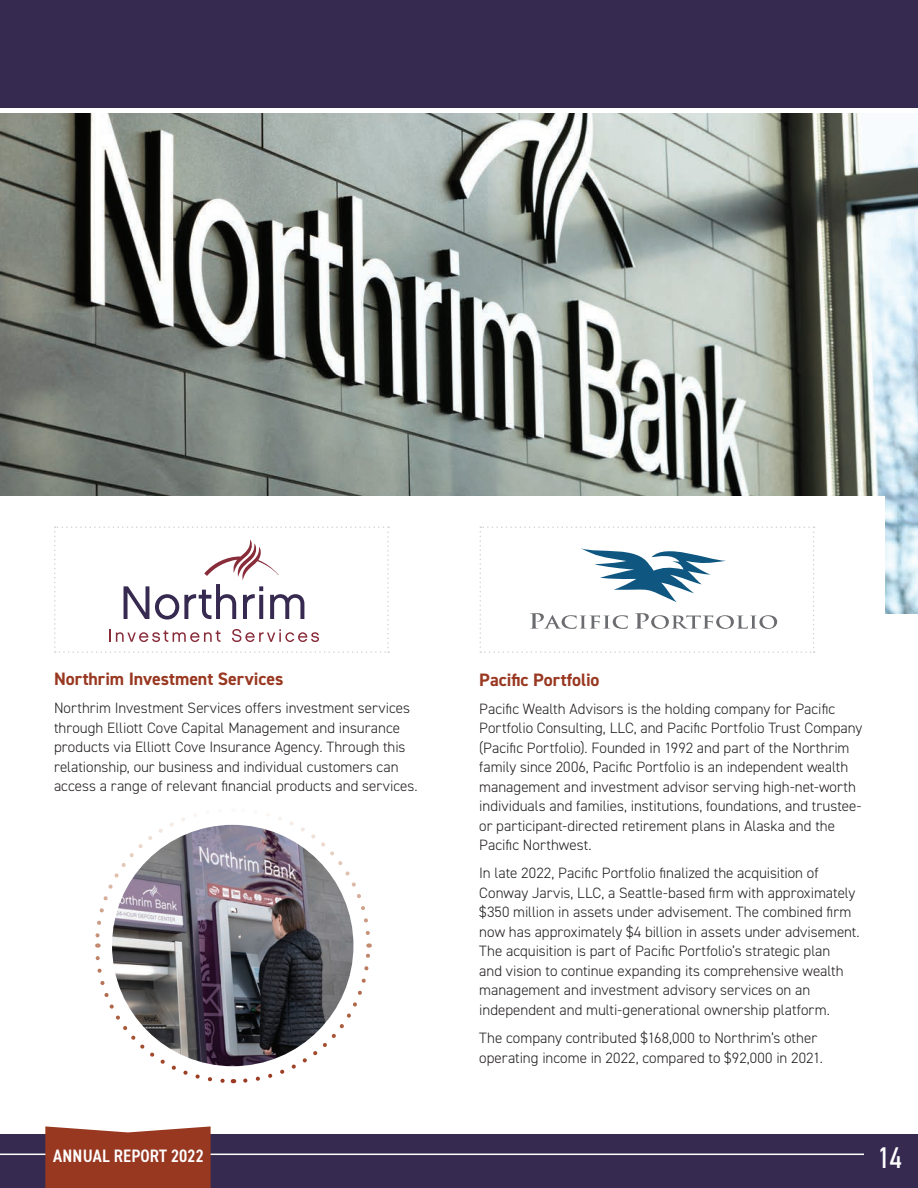
<style>
.page{position:relative;width:918px;height:1188px;background:#fff}
.page>*{position:absolute;margin:0;border:0;box-sizing:border-box;transform-origin:0 0}
.t1{font:condensed 30px "DIN2014";color:#fff}
.t2{font:700 18px "DIN2014";color:#993821}
.t3{font:600 condensed 18px "DIN2014";letter-spacing:.01em;color:#fff}
.t4{font:300 15px/19.5px "DIN2014";color:#231f20}
</style>
<div class="page">
<div style="left:0;top:1134px;width:918px;height:54px;background:#362a50"></div>
<hr style="left:0;top:1154px;width:58px;height:1px;background:#fff">
<hr style="left:192px;top:1154px;width:672px;height:1px;background:#fff">
<svg style="left:45px;top:1126px;width:166px;height:62px;background:#9e432d"></svg>
<img style="left:0;top:113px;width:918px;height:501px">
<div style="left:0;top:496px;width:885px;height:137px;background:#fff"></div>
<div style="left:0;top:0;width:918px;height:108px;background:#362a50"></div>
<svg style="left:95px;top:814px;width:277px;height:270px"></svg>
<img style="left:112px;top:825px;width:241px;height:241px;border-radius:121px">
<svg style="left:54px;top:526px;width:335px;height:127px"></svg>
<svg style="left:480px;top:526px;width:335px;height:127px"></svg>
<p class="t2" style="left:54px;top:667px;width:231px">Northrim Investment Services</p>
<p class="t4" style="left:54px;top:698px;width:365px">Northrim Investment Services offers investment services through Elliott Cove Capital Management and insurance products via Elliott Cove Insurance Agency. Through this relationship, our business and individual customers can access a range of relevant financial products and services.</p>
<p class="t3" style="left:53px;top:1144px;width:152px">ANNUAL REPORT 2022</p>
<p class="t2" style="left:479px;top:667px;width:122px">Pacific Portfolio</p>
<p class="t4" style="left:479px;top:699px;width:385px">Pacific Wealth Advisors is the holding company for Pacific Portfolio Consulting, LLC, and Pacific Portfolio Trust Company (Pacific Portfolio). Founded in 1992 and part of the Northrim family since 2006, Pacific Portfolio is an independent wealth management and investment advisor serving high-net-worth individuals and families, institutions, foundations, and trustee&shy;or participant-directed retirement plans in Alaska and the Pacific Northwest.</p>
<p class="t4" style="left:479px;top:864px;width:382px">In late 2022, Pacific Portfolio finalized the acquisition of Conway Jarvis, LLC, a Seattle-based firm with approximately $350 million in assets under advisement. The combined firm now has approximately $4 billion in assets under advisement.<br>The acquisition is part of Pacific Portfolio’s strategic plan<br>and vision to continue expanding its comprehensive wealth management and investment advisory services on an independent and multi-generational ownership platform.</p>
<p class="t4" style="left:479px;top:1028px;width:345px">The company contributed $168,000 to Northrim’s other operating income in 2022, compared to $92,000 in 2021.</p>
<h1 class="t1" style="left:878px;top:1138px;width:26px">14</h1>
</div>
